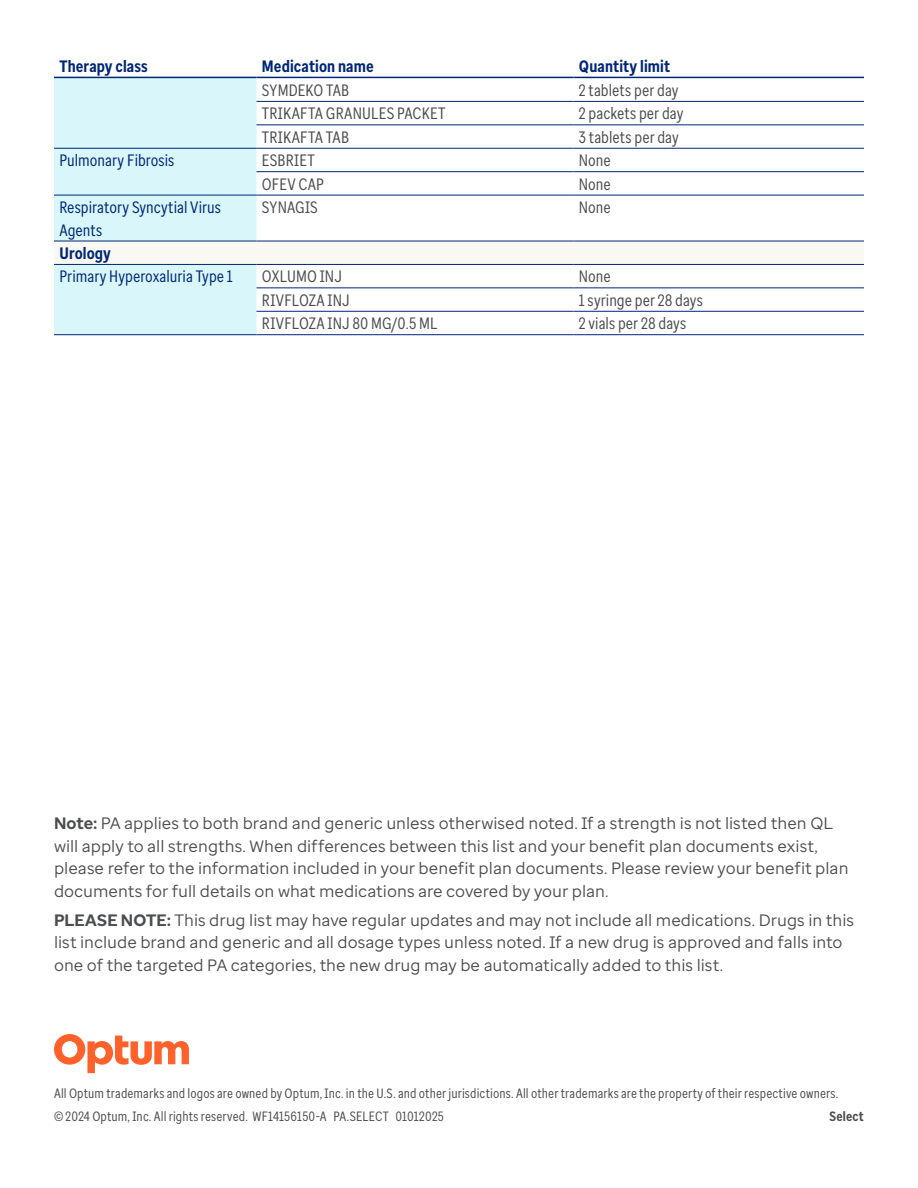
<style>
.page{position:relative;width:918px;height:1188px;background:#fff}
.page>*{position:absolute;margin:0;border:0;box-sizing:border-box;transform-origin:0 0}
.Body_copy{font:16.5px/22.5px "Enterprise Sans";color:#4b4d4f}
.drug_name-condensed{font:16.5px "Enterprise Sans Cond";letter-spacing:.005em;color:#4b4d4f}
.subcategory{font:16.5px/22.5px "Enterprise Sans Cond";color:#002677}
.column_head{font:700 16.5px "Enterprise Sans Cond";letter-spacing:.005em;color:#002677}
.category{font:700 16.5px "Enterprise Sans Cond";letter-spacing:.005em;color:#002677}
.Small_copy{font:13.5px "Enterprise Sans Cond";letter-spacing:.01em;color:#4b4d4f}
.Small_copy-2{font:700 13.5px "Enterprise Sans Cond";letter-spacing:.015em;color:#4b4d4f}
.s1{font-weight:700}
</style>
<div class="page">
<div style="left:54px;top:78px;width:202px;height:256px;background:#d9f6fa"></div>
<div style="left:54px;top:241px;width:810px;height:23px;background:#faf8f2"></div>
<hr style="left:54px;top:241px;width:202px;height:1px;background:#002677">
<hr style="left:256px;top:241px;width:317px;height:1px;background:#002677">
<hr style="left:573px;top:241px;width:291px;height:1px;background:#002677">
<hr style="left:256px;top:264px;width:317px;height:1px;background:#002677">
<hr style="left:573px;top:264px;width:291px;height:1px;background:#002677">
<hr style="left:54px;top:77px;width:202px;height:1px;background:#002677">
<hr style="left:256px;top:77px;width:317px;height:1px;background:#002677">
<hr style="left:573px;top:77px;width:291px;height:1px;background:#002677">
<hr style="left:54px;top:148px;width:202px;height:1px;background:#002677">
<hr style="left:54px;top:195px;width:202px;height:1px;background:#002677">
<hr style="left:54px;top:264px;width:202px;height:1px;background:#002677">
<hr style="left:54px;top:334px;width:202px;height:1px;background:#002677">
<hr style="left:256px;top:101px;width:317px;height:1px;background:#002677">
<hr style="left:573px;top:101px;width:291px;height:1px;background:#002677">
<hr style="left:256px;top:125px;width:317px;height:1px;background:#002677">
<hr style="left:573px;top:125px;width:291px;height:1px;background:#002677">
<hr style="left:256px;top:148px;width:317px;height:1px;background:#002677">
<hr style="left:573px;top:148px;width:291px;height:1px;background:#002677">
<hr style="left:256px;top:171px;width:317px;height:1px;background:#002677">
<hr style="left:573px;top:171px;width:291px;height:1px;background:#002677">
<hr style="left:256px;top:195px;width:317px;height:1px;background:#002677">
<hr style="left:573px;top:195px;width:291px;height:1px;background:#002677">
<hr style="left:256px;top:288px;width:317px;height:1px;background:#002677">
<hr style="left:573px;top:288px;width:291px;height:1px;background:#002677">
<hr style="left:256px;top:311px;width:317px;height:1px;background:#002677">
<hr style="left:573px;top:311px;width:291px;height:1px;background:#002677">
<hr style="left:256px;top:334px;width:317px;height:1px;background:#002677">
<hr style="left:573px;top:334px;width:291px;height:1px;background:#002677">
<svg style="left:54px;top:1034px;width:135px;height:39px"></svg>
<p class="column_head" style="left:59px;top:56px;width:90px">Therapy class</p>
<p class="column_head" style="left:262px;top:56px;width:113px">Medication name</p>
<p class="column_head" style="left:579px;top:56px;width:93px">Quantity limit</p>
<p class="drug_name-condensed" style="left:262px;top:80px;width:89px">SYMDEKO TAB</p>
<p class="drug_name-condensed" style="left:579px;top:80px;width:101px">2 tablets per day</p>
<p class="drug_name-condensed" style="left:262px;top:103px;width:185px">TRIKAFTA GRANULES PACKET</p>
<p class="drug_name-condensed" style="left:579px;top:103px;width:106px">2 packets per day</p>
<p class="drug_name-condensed" style="left:262px;top:127px;width:89px">TRIKAFTA TAB</p>
<p class="drug_name-condensed" style="left:579px;top:127px;width:101px">3 tablets per day</p>
<p class="subcategory" style="left:59px;top:149px;width:117px">Pulmonary Fibrosis</p>
<p class="drug_name-condensed" style="left:262px;top:150px;width:54px">ESBRIET</p>
<p class="drug_name-condensed" style="left:579px;top:150px;width:33px">None</p>
<p class="drug_name-condensed" style="left:262px;top:173px;width:64px">OFEV CAP</p>
<p class="drug_name-condensed" style="left:579px;top:173px;width:33px">None</p>
<p class="subcategory" style="left:59px;top:196px;width:163px">Respiratory Syncytial Virus<br>Agents</p>
<p class="drug_name-condensed" style="left:262px;top:197px;width:58px">SYNAGIS</p>
<p class="drug_name-condensed" style="left:579px;top:197px;width:33px">None</p>
<p class="category" style="left:59px;top:243px;width:53px">Urology</p>
<p class="subcategory" style="left:59px;top:265px;width:175px">Primary Hyperoxaluria Type 1</p>
<p class="drug_name-condensed" style="left:262px;top:266px;width:82px">OXLUMO INJ</p>
<p class="drug_name-condensed" style="left:579px;top:266px;width:33px">None</p>
<p class="drug_name-condensed" style="left:262px;top:290px;width:89px">RIVFLOZA INJ</p>
<p class="drug_name-condensed" style="left:579px;top:290px;width:126px">1 syringe per 28 days</p>
<p class="drug_name-condensed" style="left:262px;top:313px;width:177px">RIVFLOZA INJ 80 MG/0.5 ML</p>
<p class="drug_name-condensed" style="left:579px;top:313px;width:109px">2 vials per 28 days</p>
<p class="Body_copy" style="left:54px;top:812px;width:796px"><span class="s1">Note:</span> PA applies to both brand and generic unless otherwised noted. If a strength is not listed then QL will apply to all strengths. When differences between this list and your benefit plan documents exist, please refer to the information included in your benefit plan documents. Please review your benefit plan documents for full details on what medications are covered by your plan.</p>
<p class="Body_copy" style="left:54px;top:909px;width:802px"><span class="s1">PLEASE NOTE:</span> This drug list may have regular updates and may not include all medications. Drugs in this list include brand and generic and all dosage types unless noted. If a new drug is approved and falls into one of the targeted PA categories, the new drug may be automatically added to this list.</p>
<p class="Small_copy" style="left:54px;top:1084px;width:786px">All Optum trademarks and logos are owned by Optum, Inc. in the U.S. and other jurisdictions. All other trademarks are the property of their respective owners.</p>
<p class="Small_copy" style="left:54px;top:1107px;width:391px">© 2024 Optum, Inc. All rights reserved. WF14156150-A PA.SELECT 01012025</p>
<p class="Small_copy-2" style="left:830px;top:1107px;width:36px">Select</p>
</div>
